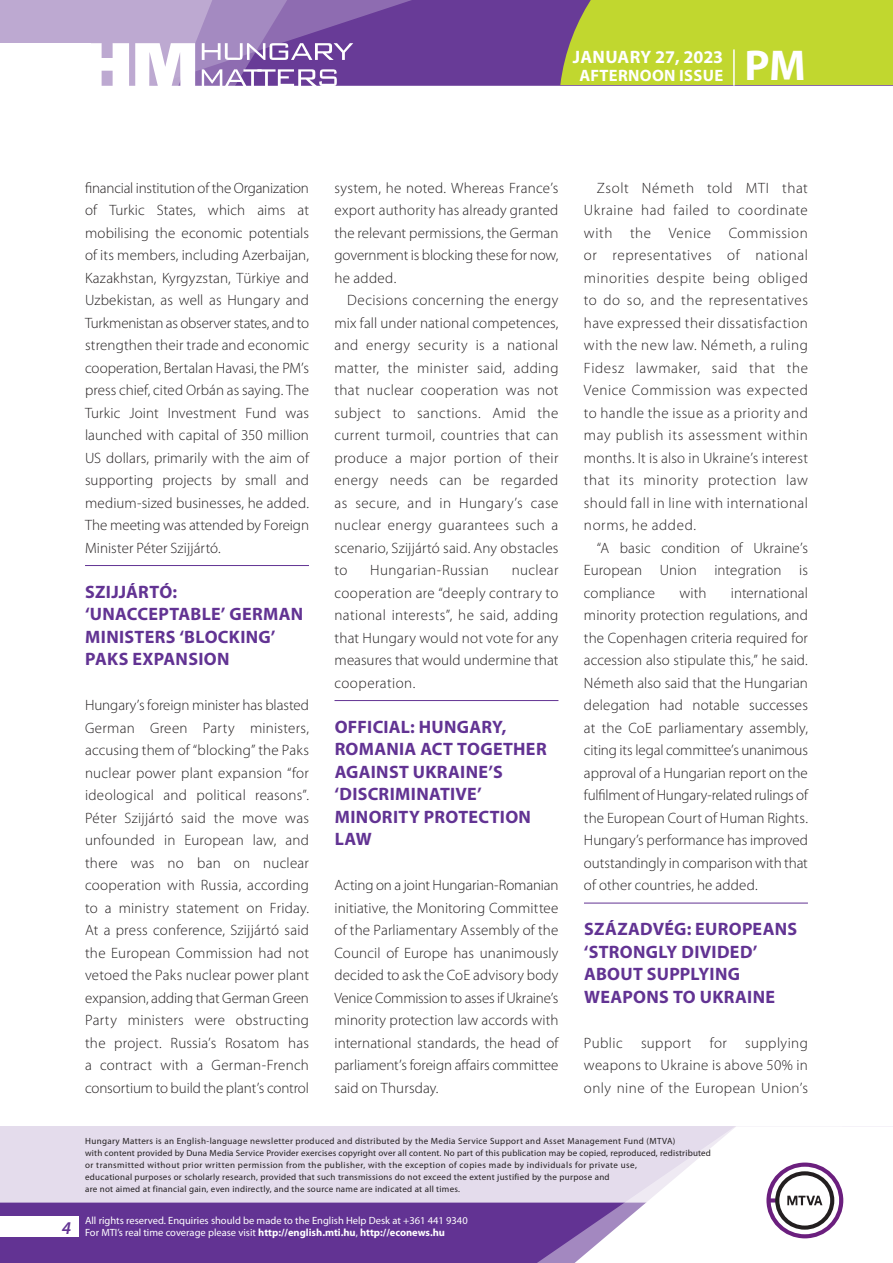
<style>
.page{position:relative;width:893px;height:1263px;background:#fff}
.page>*{position:absolute;margin:0;border:0;box-sizing:border-box;transform-origin:0 0}
.t1{font:700 43.35px "Myriad Pro";color:#fff}
._01_cimsor{font:700 18px/22.5px "Myriad Pro";letter-spacing:.02em;color:#623393}
.t2{font:700 18px "Myriad Pro";color:#fff}
.t3{font:italic 600 18px "Myriad Pro";color:#623393}
.t4{font:700 16.5px "Myriad Pro";letter-spacing:.02em;color:#fff}
._03_kenyer_szöveg-2{font:300 15px/22.5px "Myriad Pro";letter-spacing:.01em;color:#231f20;text-align:justify}
._03_kenyer_szöveg-1{font:300 15px/22.5px "Myriad Pro";letter-spacing:.005em;color:#231f20;text-align:justify}
.t5{font:10.5px/12px "Myriad Pro";color:#fff}
.t6{font:9px/12px "Myriad Pro";letter-spacing:.03em;color:#231f20}
.s1{font-weight:700}
</style>
<div class="page">
<div style="left:0;top:1126px;width:893px;height:137px;background:#e4dcec"></div>
<div style="left:0;top:1202px;width:506px;height:61px;background:#623393"></div>
<div style="left:506px;top:1202px;width:43px;height:61px;background:#623393"></div>
<svg style="left:549px;top:1126px;width:344px;height:137px;fill:#fff"></svg>
<svg style="left:766px;top:1162px;width:77px;height:76px;background:#c5b8c8"></svg>
<div style="left:0;top:1216px;width:79px;height:20px;background:#fff"></div>
<div style="left:0;top:0;width:893px;height:85px;background:#683b97"></div>
<div style="left:560px;top:0;width:333px;height:85px;background:#c1d72f"></div>
<hr style="left:733px;top:49px;width:2px;height:37px;background:#fff">
<svg style="left:0;top:0;width:479px;height:86px"></svg>
<hr style="left:85px;top:565px;width:224px;height:1px;background:#623393">
<hr style="left:334px;top:700px;width:224px;height:1px;background:#623393">
<hr style="left:584px;top:903px;width:224px;height:1px;background:#623393">
<p class="t2" style="left:573px;top:45px;width:152px">January 27, 2023</p>
<p class="t4" style="left:579px;top:65px;width:145px">AFTERNOON ISSUE</p>
<h1 class="t1" style="left:745px;top:37px;width:63px">PM</h1>
<p class="_03_kenyer_szöveg-2" style="left:85px;top:176px;width:225px">financial institution of the Organization of Turkic States, which aims at mobilising the economic potentials of its members, including Azerbaijan, Kazakhstan, Kyrgyzstan, Türkiye and Uzbekistan, as well as Hungary and Turkmenistan as observer states, and to strengthen their trade and economic cooperation, Bertalan Havasi, the PM’s press chief, cited Orbán as saying. The Turkic Joint Investment Fund was launched with capital of 350 million US dollars, primarily with the aim of supporting projects by small and medium-sized businesses, he added.<br>The meeting was attended by Foreign Minister Péter Szijjártó.</p>
<p class="_01_cimsor" style="left:85px;top:580px;width:93px">SZIJJÁRTÓ: ‘UNA</p>
<p class="_01_cimsor" style="left:85px;top:602px;width:207px;text-indent:42px">CCEPTABLE’ GERMAN<br>MINISTERS ‘BLOCKING’<br>PAKS EXPANSION</p>
<p class="_03_kenyer_szöveg-1" style="left:85px;top:694px;width:225px">Hungary’s foreign minister has blasted German Green Party ministers, accusing them of “blocking” the Paks nuclear power plant expansion “for ideological and political reasons”.<br>Péter Szijjártó said the move was unfounded in European law, and there was no ban on nuclear cooperation with Russia, according to a ministry statement on Friday.<br>At a press conference, Szijjártó said the European Commission had not vetoed the Paks nuclear power plant expansion, adding that German Green Party ministers were obstructing the project. Russia’s Rosatom has a contract with a German-French consortium to build the plant’s control</p>
<p class="_03_kenyer_szöveg-1" style="left:334px;top:176px;width:225px">system, he noted. Whereas France’s export authority has already granted the relevant permissions, the German government is blocking these for now, he added.</p>
<p class="_03_kenyer_szöveg-2" style="left:334px;top:289px;width:225px;text-indent:13px">Decisions concerning the energy mix fall under national competences, and energy security is a national matter, the minister said, adding that nuclear cooperation was not subject to sanctions. Amid the current turmoil, countries that can produce a major portion of their energy needs can be regarded as secure, and in Hungary’s case nuclear energy guarantees such a scenario, Szijjártó said. Any obstacles to</p>
<p class="_03_kenyer_szöveg-2" style="left:334px;top:559px;width:225px;text-indent:177px">nuclear cooperation are “deeply contrary to national interests”, he said, adding that Hungary would not vote for any measures that would undermine that cooperation.</p>
<p class="_01_cimsor" style="left:334px;top:715px;width:212px">OFFICIAL: HUNGARY,<br>ROMAN IA ACT TOGETHER<br>AGAINST UKRAINE’S ‘DISCRIMINATIVE’<br>MINORITY PROTECTION<br>LAW</p>
<p class="_03_kenyer_szöveg-1" style="left:334px;top:874px;width:225px">Acting on a joint Hungarian-Romanian initiative, the Monitoring Committee of the Parliamentary Assembly of the Council of Europe has unanimously decided to ask the CoE advisory body Venice Commission to asses if Ukraine’s minority protection law accords with international standards, the head of parliament’s foreign affairs committee said on Thursday.</p>
<p class="_03_kenyer_szöveg-2" style="left:370px;top:559px;width:120px">Hungarian-Russian</p>
<p class="_03_kenyer_szöveg-2" style="left:584px;top:176px;width:225px;text-indent:13px">Zsolt Németh told MTI that Ukraine had failed to coordinate with the Venice Commission or representatives of national minorities despite being obliged to do so, and the representatives have expressed their dissatisfaction with the new law. Németh, a ruling Fidesz lawmaker, said that the Venice Commission was expected to handle the issue as a priority and may publish its assessment within months. It is also in Ukraine’s interest that its minority protection law should fall in line with international norms, he added.</p>
<p class="_03_kenyer_szöveg-2" style="left:584px;top:536px;width:225px;text-indent:13px">“A basic condition of Ukraine’s European Union integration is compliance</p>
<p class="_03_kenyer_szöveg-2" style="left:584px;top:581px;width:225px;text-indent:147px">international minority protection regulations, and the Copenhagen criteria required for accession also stipulate this,” he said.<br>Németh also said that the Hungarian delegation had notable successes at the CoE parliamentary assembly, citing its legal committee’s unanimous approval of a Hungarian report on the fulfilment of Hungary-related rulings of the European Court of Human Rights.<br>Hungary’s performance has improved outstandingly in comparison with that of other countries, he added.</p>
<p class="_01_cimsor" style="left:584px;top:917px;width:215px">SZÁZADVÉG: EUROPEAN S ‘STRONGLY DIVIDED’<br>ABOUT SUPPLYING<br>WEAPONS TO UKRAINE</p>
<p class="_03_kenyer_szöveg-1" style="left:584px;top:1031px;width:225px">Public support for supplying weapons to Ukraine is above 50% in only nine of the European Union’s</p>
<p class="_03_kenyer_szöveg-2" style="left:679px;top:581px;width:29px">with</p>
<p class="t3" style="left:62px;top:1217px;width:11px">4</p>
<p class="t6" style="left:85px;top:1134px;width:627px">Hungary Matters is an English-language newsletter produced and distributed by the Media Service Support and Asset Management Fund (MTVA)<br>with content provided by Duna Media Service Provider exercises copyright over all content. No part of this publication may be copied, reproduced, redistributed or transmitted without prior written permission from the publisher, with the exception of copies made by individuals for private use,<br>educational purposes or scholarly research, provided that such transmissions do not exceed the extent justified by the purpose and<br>are not aimed at financial gain, even indirectly, and the source name are indicated at all times.</p>
<p class="t5" style="left:85px;top:1214px;width:384px">All rights reserved. Enquiries should be made to the English Help Desk at +361 441 9340<br>For MTI’s real time coverage please visit <span class="s1">http://english.mti.hu</span>, <span class="s1">http://econews.hu</span></p>
</div>
